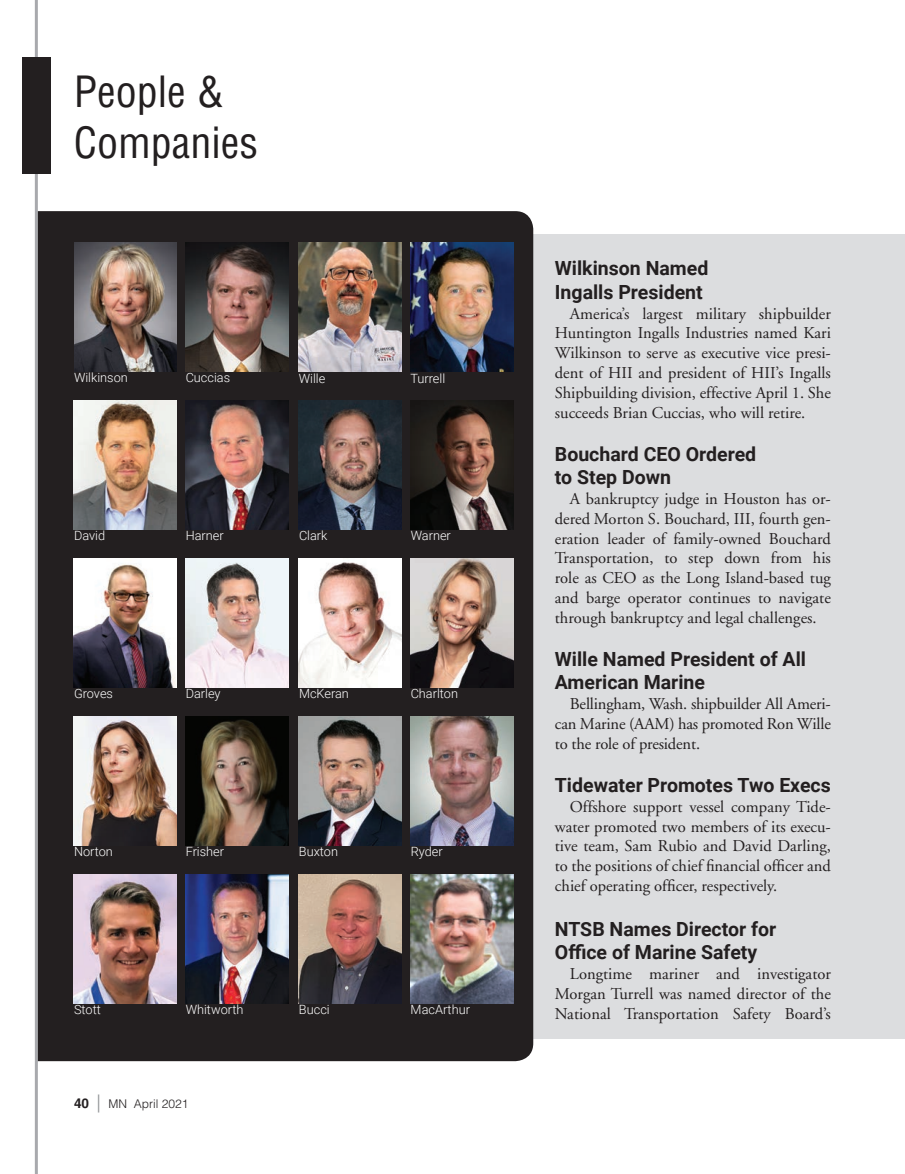
<style>
.page{position:relative;width:905px;height:1174px;background:#fff}
.page>*{position:absolute;margin:0;border:0;box-sizing:border-box;transform-origin:0 0}
.t1{font:condensed 42px/50.4px "Helvetica";color:#231f20}
.t2{font:700 19.5px/23.4px "Roboto";color:#231f20}
.t3{font:16.5px/19.8px "Adobe Garamond";color:#231f20;text-align:justify}
.t4{font:300 12.75px "Roboto";color:#fff}
.t5{font:300 12px "Helvetica";color:#231f20}
.s1{font-weight:700;font-size:13.5px}
.s2{font-weight:400;font-stretch:condensed;font-size:18px;color:#939598}
</style>
<div class="page">
<div style="left:528px;top:234px;width:376px;height:804px;background:linear-gradient(to right,#dcdddf,#dcdddf)"></div>
<hr style="left:35px;top:0;width:3px;height:1174px;background:#a8a9ad">
<div style="left:22px;top:58px;width:29px;height:116px;background:#231f20"></div>
<div style="left:38px;top:211px;width:495px;height:850px;background:#231f20"></div>
<img style="left:74px;top:243px;width:103px;height:128px">
<img style="left:185px;top:243px;width:103px;height:128px">
<img style="left:185px;top:401px;width:103px;height:128px">
<img style="left:410px;top:401px;width:103px;height:128px">
<img style="left:185px;top:559px;width:103px;height:128px">
<img style="left:410px;top:559px;width:103px;height:128px">
<img style="left:185px;top:717px;width:103px;height:128px">
<img style="left:410px;top:717px;width:103px;height:128px">
<img style="left:185px;top:874px;width:103px;height:129px">
<img style="left:410px;top:874px;width:103px;height:129px">
<img style="left:410px;top:243px;width:103px;height:128px">
<img style="left:74px;top:401px;width:103px;height:128px">
<img style="left:298px;top:401px;width:103px;height:128px">
<img style="left:74px;top:559px;width:103px;height:128px">
<img style="left:298px;top:559px;width:103px;height:128px">
<img style="left:74px;top:717px;width:103px;height:128px">
<img style="left:298px;top:717px;width:103px;height:128px">
<img style="left:74px;top:874px;width:103px;height:129px">
<img style="left:298px;top:874px;width:103px;height:129px">
<img style="left:298px;top:243px;width:103px;height:128px">
<p class="t1" style="left:74px;top:67px;width:186px">People &amp;<br>Companies</p>
<p class="t4" style="left:74px;top:369px;width:55px">Wilkinson</p>
<p class="t4" style="left:185px;top:369px;width:46px">Cuccias</p>
<p class="t4" style="left:298px;top:369px;width:28px">Wille</p>
<p class="t4" style="left:410px;top:369px;width:36px">Turrell</p>
<p class="t4" style="left:74px;top:527px;width:33px">David</p>
<p class="t4" style="left:299px;top:527px;width:30px">Clark</p>
<p class="t4" style="left:185px;top:527px;width:39px">Harner</p>
<p class="t4" style="left:410px;top:527px;width:42px">Warner</p>
<p class="t4" style="left:185px;top:685px;width:36px">Darley</p>
<p class="t4" style="left:410px;top:685px;width:49px">Charlton</p>
<p class="t4" style="left:74px;top:685px;width:40px">Groves</p>
<p class="t4" style="left:299px;top:685px;width:51px">McKeran</p>
<p class="t4" style="left:185px;top:842px;width:40px">Frisher</p>
<p class="t4" style="left:410px;top:842px;width:34px">Ryder</p>
<p class="t4" style="left:74px;top:842px;width:40px">Norton</p>
<p class="t4" style="left:299px;top:842px;width:41px">Buxton</p>
<p class="t4" style="left:185px;top:1000px;width:59px">Whitworth</p>
<p class="t4" style="left:410px;top:1000px;width:61px">MacArthur</p>
<p class="t4" style="left:74px;top:1000px;width:28px">Stott</p>
<p class="t4" style="left:299px;top:1000px;width:32px">Bucci</p>
<p class="t5" style="left:74px;top:1096px;width:116px"><span class="s1">40</span> <span class="s2">|</span> MN April 2021</p>
<p class="t2" style="left:554px;top:256px;width:155px">Wilkinson Named<br>Ingalls President</p>
<p class="t3" style="left:554px;top:304px;width:277px;text-indent:15px">America’s largest military shipbuilder Huntington Ingalls Industries named Kari Wilkinson to serve as executive vice presi&shy;dent of HII and president of HII’s Ingalls Shipbuilding division, effective April 1. She succeeds Brian Cuccias, who will retire.</p>
<p class="t2" style="left:554px;top:441px;width:203px">Bouchard CEO Ordered to Step Down</p>
<p class="t3" style="left:554px;top:489px;width:277px;text-indent:15px">A bankruptcy judge in Houston has or&shy;dered Morton S. Bouchard, III, fourth gen&shy;eration leader of family-owned Bouchard Transportation, to step down from his role as CEO as the Long Island-based tug and barge operator continues to navigate through bankruptcy and legal challenges.</p>
<p class="t2" style="left:554px;top:647px;width:252px">Wille Named President of All<br>American Marine</p>
<p class="t3" style="left:554px;top:694px;width:277px;text-indent:15px">Bellingham, Wash. shipbuilder All Ameri&shy;can Marine (AAM) has promoted Ron Wille to the role of president.</p>
<p class="t2" style="left:554px;top:773px;width:277px">Tidewater Promotes Two Execs</p>
<p class="t3" style="left:554px;top:797px;width:277px;text-indent:15px">Offshore support vessel company Tide&shy;water promoted two members of its execu&shy;tive team, Sam Rubio and David Darling, to the positions of chief financial officer and chief operating officer, respectively.</p>
<p class="t2" style="left:554px;top:917px;width:223px">NTSB Names Director for<br>Office of Marine Safety</p>
<p class="t3" style="left:554px;top:964px;width:277px;text-indent:15px">Longtime mariner and investigator Morgan Turrell was named director of the National Transportation Safety Board’s</p>
</div>
